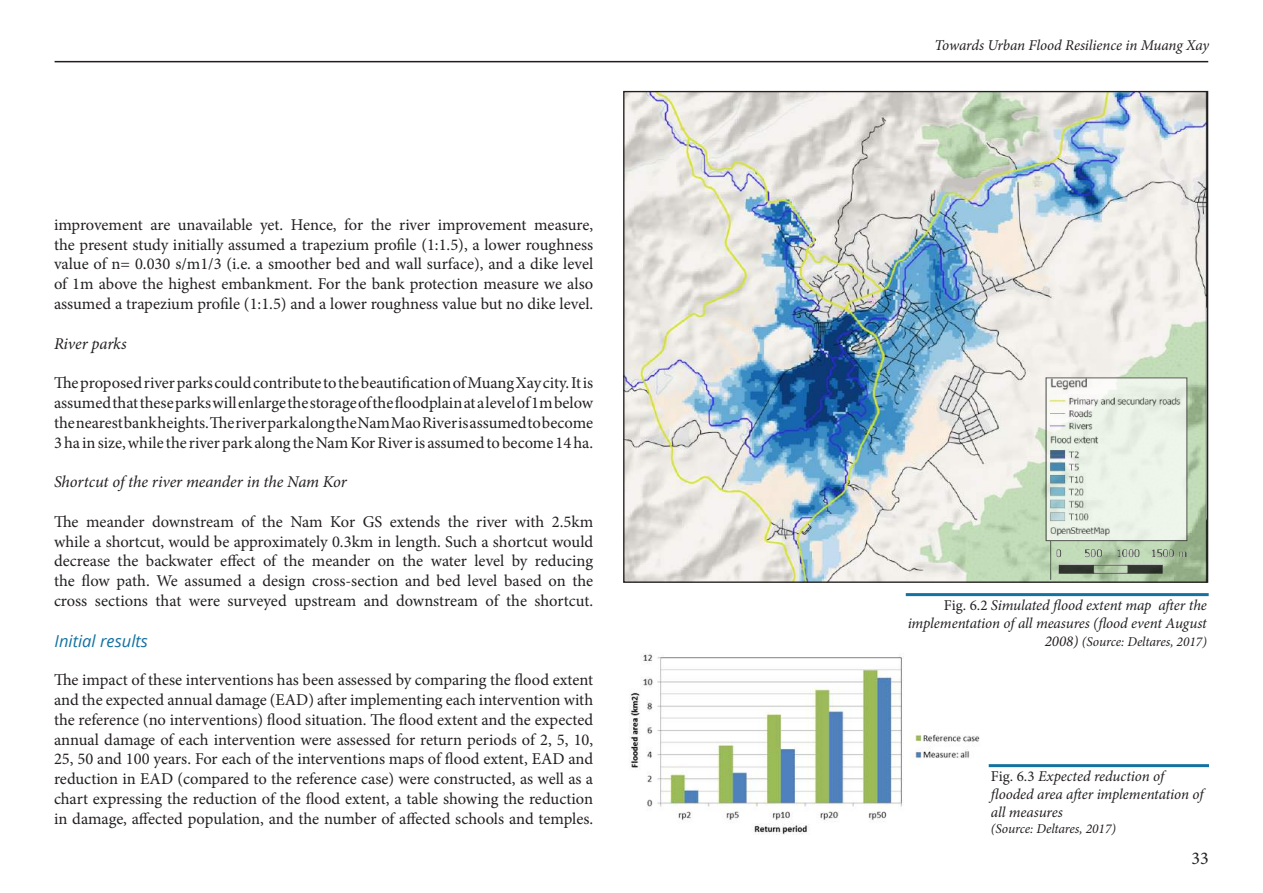
<style>
.page{position:relative;width:1263px;height:893px;background:#fff}
.page>*{position:absolute;margin:0;border:0;box-sizing:border-box;transform-origin:0 0}
.t1{font:18px "Minion Pro";color:#231f20}
.t2{font:16.5px/19.8px "Minion Pro";letter-spacing:-.005em;color:#231f20;text-align:justify}
.t3{font:italic 16.5px "Minion Pro";letter-spacing:-.005em;color:#231f20}
.t4{font:italic 16.5px "Open Sans";color:#1471a0}
.t5{font:italic 15px/18px "Minion Pro";letter-spacing:-.01em;color:#231f20;text-align:right}
.t6{font:italic 13.5px "Minion Pro";letter-spacing:-.01em;color:#231f20}
.s1{font-style:normal}
.s2{font-size:15px}
</style>
<div class="page">
<hr style="left:55px;top:61px;width:1153px;height:1px;background:#231f20">
<img style="left:629px;top:654px;width:351px;height:181px">
<img style="left:625px;top:93px;width:581px;height:488px">
<img style="left:1047px;top:379px;width:138px;height:160px">
<img style="left:1051px;top:541px;width:142px;height:41px">
<hr style="left:906px;top:593px;width:303px;height:3px;background:#1471a0">
<hr style="left:989px;top:764px;width:220px;height:3px;background:#1471a0">
<p class="t2" style="left:54px;top:215px;width:541px">improvement are unavailable yet. Hence, for the river improvement measure, the present study initially assumed a trapezium profile (1:1.5), a lower roughness value of n= 0.030 s/m1/3 (i.e. a smoother bed and wall surface), and a dike level of 1m above the highest embankment. For the bank protection measure we also assumed a trapezium profile (1:1.5) and a lower roughness value but no dike level.</p>
<p class="t3" style="left:54px;top:332px;width:74px">River parks</p>
<p class="t2" style="left:54px;top:373px;width:541px">The proposed river parks could contribute to the beautification of Muang Xay city. It is assumed that these parks will enlarge the storage of the floodplain at a level of 1m below the nearest bank heights. The river park along the Nam Mao River is assumed to become 3 ha in size, while the river park along the Nam Kor River is assumed to become 14 ha.</p>
<p class="t3" style="left:54px;top:471px;width:294px">Shortcut of the river meander in the Nam Kor</p>
<p class="t2" style="left:54px;top:512px;width:541px">The meander downstream of the Nam Kor GS extends the river with 2.5km while a shortcut, would be approximately 0.3km in length. Such a shortcut would decrease the backwater effect of the meander on the water level by reducing the flow path. We assumed a design cross-section and bed level based on the cross sections that were surveyed upstream and downstream of the shortcut.</p>
<p class="t5" style="left:934px;top:36px;width:276px">Towards Urban Flood Resilience in Muang Xay</p>
<p class="t5" style="left:908px;top:596px;width:301px"><span class="s1">Fig. 6.2</span> Simulated flood extent map after the implementation of all measures (flood event August</p>
<p class="t4" style="left:55px;top:630px;width:95px">Initial results</p>
<p class="t6" style="left:1045px;top:632px;width:164px"><span class="s2">2008)</span> (Source: Deltares, 2017)</p>
<p class="t2" style="left:54px;top:670px;width:541px">The impact of these interventions has been assessed by comparing the flood extent and the expected annual damage (EAD) after implementing each intervention with the reference (no interventions) flood situation. The flood extent and the expected annual damage of each intervention were assessed for return periods of 2, 5, 10, 25, 50 and 100 years. For each of the interventions maps of flood extent, EAD and reduction in EAD (compared to the reference case) were constructed, as well as a chart expressing the reduction of the flood extent, a table showing the reduction in damage, affected population, and the number of affected schools and temples.</p>
<p class="t5" style="left:991px;top:767px;width:214px;text-align:left"><span class="s1">Fig. 6.3</span> Expected reduction of flooded area after implementation of all measures</p>
<p class="t6" style="left:991px;top:819px;width:127px">(Source: Deltares, 2017)</p>
<p class="t1" style="left:1191px;top:846px;width:19px">33</p>
</div>
